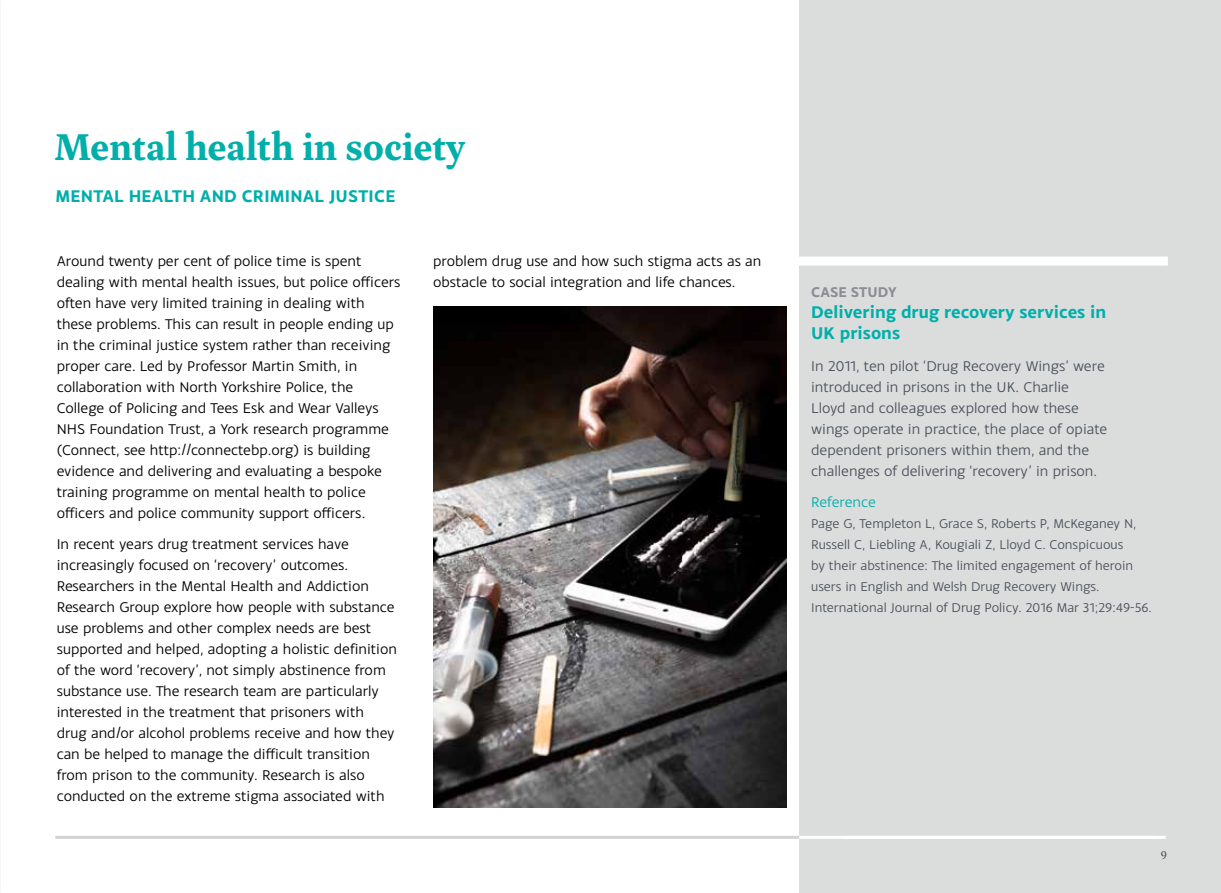
<style>
.page{position:relative;width:1221px;height:893px;background:#fff}
.page>*{position:absolute;margin:0;border:0;box-sizing:border-box;transform-origin:0 0}
.t1{font:700 39px "Inka A Text";letter-spacing:-.01em;color:#00afaa}
.t2{font:700 18px/21px "Monsal Gothic";color:#00afaa}
.t3{font:15px/21px "Monsal Gothic";color:#000}
.t4{font:15px/21px "Monsal Gothic";color:#4b525b}
.t5{font:15px "Monsal Gothic";letter-spacing:-.005em;color:#00afaa}
.t6{font:700 15px "Monsal Gothic";color:#8b8d94}
.t7{font:13.5px/21px "Monsal Gothic";color:#4b525b}
.t8{font:12px "Inka A Text";color:#4b525b}
</style>
<div class="page">
<div style="left:799px;top:0;width:421px;height:893px;background:#dbdddd"></div>
<div style="left:766px;top:257px;width:401px;height:9px;background:#fff"></div>
<img style="left:433px;top:307px;width:353px;height:501px">
<hr style="left:55px;top:836px;width:1110px;height:3px;background:#fff">
<hr style="left:55px;top:836px;width:744px;height:3px;background:#d1d3d3">
<h1 class="t1" style="left:55px;top:124px;width:412px">Mental health in society</h1>
<p class="t2" style="left:55px;top:186px;width:341px">MENTAL HEALTH AND CRIMINAL JUSTICE</p>
<p class="t3" style="left:57px;top:250px;width:345px">Around twenty per cent of police time is spent dealing with mental health issues, but police officers often have very limited training in dealing with these problems. This can result in people ending up in the criminal justice system rather than receiving proper care. Led by Professor Martin Smith, in collaboration with North Yorkshire Police, the College of Policing and Tees Esk and Wear Valleys NHS Foundation Trust, a York research programme (Connect, see http://connectebp.org) is building evidence and delivering and evaluating a bespoke training programme on mental health to police officers and police community support officers.</p>
<p class="t3" style="left:57px;top:533px;width:342px">In recent years drug treatment services have increasingly focused on ‘recovery’ outcomes.<br>Researchers in the Mental Health and Addiction Research Group explore how people with substance use problems and other complex needs are best supported and helped, adopting a holistic definition of the word ‘recovery’, not simply abstinence from substance use. The research team are particularly interested in the treatment that prisoners with drug and/or alcohol problems receive and how they can be helped to manage the difficult transition from prison to the community. Research is also conducted on the extreme stigma associated with</p>
<p class="t3" style="left:433px;top:250px;width:330px">problem drug use and how such stigma acts as an obstacle to social integration and life chances.</p>
<p class="t6" style="left:811px;top:282px;width:87px">CASE STUDY</p>
<p class="t2" style="left:811px;top:301px;width:296px">Delivering drug recovery services in<br>UK prisons</p>
<p class="t4" style="left:811px;top:355px;width:298px">In 2011, ten pilot ‘Drug Recovery Wings’ were introduced in prisons in the UK. Charlie Lloyd and colleagues explored how these wings operate in practice, the place of opiate dependent prisoners within them, and the challenges of delivering ‘recovery’ in prison.</p>
<p class="t5" style="left:811px;top:493px;width:66px">Reference</p>
<p class="t7" style="left:811px;top:513px;width:342px">Page G, Templeton L, Grace S, Roberts P, McKeganey N, Russell C, Liebling A, Kougiali Z, Lloyd C. Conspicuous<br>by their abstinence: The limited engagement of heroin users in English and Welsh Drug Recovery Wings.<br>International Journal of Drug Policy. 2016 Mar 31;29:49-56.</p>
<p class="t8" style="left:1160px;top:848px;width:8px">9</p>
</div>
